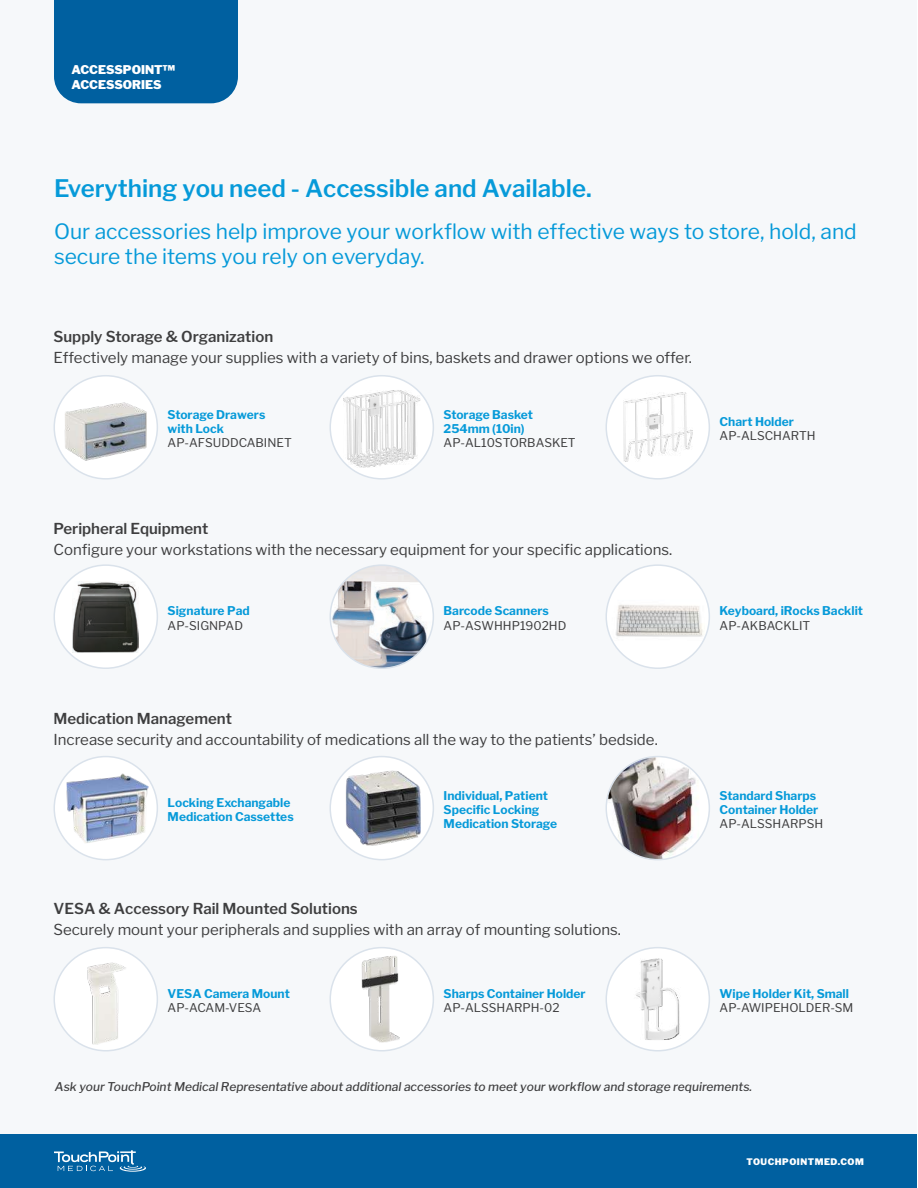
<style>
.page{position:relative;width:918px;height:1188px;background:#fff}
.page>*{position:absolute;margin:0;border:0;box-sizing:border-box;transform-origin:0 0}
.t1{font:600 24px "Libre Franklin";color:#069ad9}
.t2{font:21px/25.2px "Libre Franklin";color:#069ad9}
.t3{font:15px "Libre Franklin";color:#3e3e3f}
.t4{font:600 15px "Libre Franklin";color:#3e3e3f}
.t5{font:700 12px/14.4px "Libre Franklin";color:#069ad9}
.t6{font:12px "Libre Franklin";color:#3e3e3f}
.t7{font:italic 500 12px "Libre Franklin";color:#3e3e3f}
.t8{font:900 12px/14.4px "Libre Franklin";color:#fff}
.t9{font:900 9px "Libre Franklin";letter-spacing:.06em;color:#fff}
</style>
<div class="page">
<div style="left:0;top:0;width:917px;height:1188px;background:#f6f8fa"></div>
<div style="left:0;top:1134px;width:917px;height:54px;background:#0060a0"></div>
<svg style="left:54px;top:1150px;width:92px;height:22px"></svg>
<div style="left:54px;top:376px;width:103px;height:103px;background:#fff;border-radius:50%"></div>
<img style="left:65px;top:391px;width:82px;height:82px">
<div style="left:54px;top:375px;width:104px;height:105px;border:2px solid #dae2eb;border-radius:50%"></div>
<div style="left:330px;top:376px;width:103px;height:103px;background:#fff;border-radius:50%"></div>
<img style="left:343px;top:390px;width:78px;height:78px">
<div style="left:330px;top:375px;width:104px;height:105px;border:2px solid #dae2eb;border-radius:50%"></div>
<div style="left:606px;top:376px;width:103px;height:103px;background:#fff;border-radius:50%"></div>
<img style="left:623px;top:393px;width:69px;height:69px">
<div style="left:606px;top:375px;width:104px;height:105px;border:2px solid #dae2eb;border-radius:50%"></div>
<div style="left:54px;top:948px;width:103px;height:103px;background:#fff;border-radius:50%"></div>
<img style="left:65px;top:963px;width:82px;height:82px">
<div style="left:54px;top:947px;width:104px;height:105px;border:2px solid #dae2eb;border-radius:50%"></div>
<div style="left:330px;top:948px;width:103px;height:103px;background:#fff;border-radius:50%"></div>
<img style="left:337px;top:956px;width:87px;height:87px">
<div style="left:330px;top:947px;width:104px;height:105px;border:2px solid #dae2eb;border-radius:50%"></div>
<div style="left:606px;top:948px;width:103px;height:103px;background:#fff;border-radius:50%"></div>
<img style="left:617px;top:958px;width:82px;height:82px">
<div style="left:606px;top:947px;width:104px;height:105px;border:2px solid #dae2eb;border-radius:50%"></div>
<div style="left:54px;top:757px;width:103px;height:103px;background:#fff;border-radius:50%"></div>
<img style="left:66px;top:768px;width:82px;height:83px">
<div style="left:54px;top:756px;width:104px;height:104px;border:2px solid #dae2eb;border-radius:50%"></div>
<div style="left:330px;top:757px;width:103px;height:103px;background:#fff;border-radius:50%"></div>
<img style="left:346px;top:771px;width:75px;height:75px">
<div style="left:330px;top:756px;width:104px;height:104px;border:2px solid #dae2eb;border-radius:50%"></div>
<div style="left:54px;top:565px;width:103px;height:103px;background:#fff;border-radius:50%"></div>
<img style="left:73px;top:581px;width:66px;height:71px">
<div style="left:54px;top:564px;width:104px;height:105px;border:2px solid #dae2eb;border-radius:50%"></div>
<img style="left:330px;top:565px;width:103px;height:103px;border-radius:52px">
<div style="left:330px;top:564px;width:104px;height:105px;border:2px solid #dae2eb;border-radius:50%"></div>
<div style="left:606px;top:565px;width:103px;height:103px;background:#fff;border-radius:50%"></div>
<img style="left:606px;top:588px;width:103px;height:57px">
<div style="left:606px;top:564px;width:104px;height:105px;border:2px solid #dae2eb;border-radius:50%"></div>
<div style="left:54px;top:0;width:184px;height:103px;background:#0060a0"></div>
<img style="left:606px;top:757px;width:103px;height:103px">
<div style="left:606px;top:756px;width:104px;height:104px;border:2px solid #dae2eb;border-radius:50%"></div>
<p class="t8" style="left:71px;top:63px;width:105px">ACCESSPOINT™<br>ACCESSORIES</p>
<h1 class="t1" style="left:54px;top:174px;width:539px">Everything you need - Accessible and Available.</h1>
<h2 class="t2" style="left:54px;top:219px;width:804px">Our accessories help improve your workflow with effective ways to store, hold, and secure the items you rely on everyday.</h2>
<p class="t4" style="left:54px;top:328px;width:221px">Supply Storage &amp; Organization</p>
<p class="t3" style="left:54px;top:349px;width:640px">Effectively manage your supplies with a variety of bins, baskets and drawer options we offer.</p>
<p class="t5" style="left:168px;top:407px;width:99px">Storage Drawers with Lock</p>
<p class="t6" style="left:168px;top:436px;width:126px">AP-AFSUDDCABINET</p>
<p class="t5" style="left:444px;top:407px;width:91px">Storage Basket<br>254mm (10in)</p>
<p class="t6" style="left:444px;top:436px;width:134px">AP-AL10STORBASKET</p>
<p class="t5" style="left:720px;top:414px;width:76px">Chart Holder</p>
<p class="t6" style="left:720px;top:429px;width:97px">AP-ALSCHARTH</p>
<p class="t4" style="left:54px;top:520px;width:156px">Peripheral Equipment</p>
<p class="t3" style="left:54px;top:541px;width:620px">Configure your workstations with the necessary equipment for your specific applications.</p>
<p class="t5" style="left:168px;top:604px;width:84px">Signature Pad</p>
<p class="t6" style="left:168px;top:618px;width:77px">AP-SIGNPAD</p>
<p class="t5" style="left:444px;top:604px;width:107px">Barcode Scanners</p>
<p class="t6" style="left:444px;top:618px;width:124px">AP-ASWHHP1902HD</p>
<p class="t5" style="left:720px;top:604px;width:145px">Keyboard, iRocks Backlit</p>
<p class="t6" style="left:720px;top:618px;width:92px">AP-AKBACKLIT</p>
<p class="t4" style="left:54px;top:709px;width:180px">Medication Management</p>
<p class="t3" style="left:54px;top:730px;width:606px">Increase security and accountability of medications all the way to the patients’ bedside.</p>
<p class="t5" style="left:168px;top:795px;width:128px">Locking Exchangable<br>Medication Cassettes</p>
<p class="t5" style="left:444px;top:788px;width:115px">Individual, Patient<br>Specific Locking<br>Medication Storage</p>
<p class="t4" style="left:54px;top:899px;width:306px">VESA &amp; Accessory Rail Mounted Solutions</p>
<p class="t3" style="left:54px;top:920px;width:569px">Securely mount your peripherals and supplies with an array of mounting solutions.</p>
<p class="t5" style="left:168px;top:986px;width:124px">VESA Camera Mount</p>
<p class="t6" style="left:168px;top:1001px;width:95px">AP-ACAM-VESA</p>
<p class="t5" style="left:444px;top:986px;width:144px">Sharps Container Holder</p>
<p class="t6" style="left:444px;top:1001px;width:117px">AP-ALSSHARPH-02</p>
<p class="t5" style="left:720px;top:788px;width:100px">Standard Sharps<br>Container Holder</p>
<p class="t6" style="left:720px;top:817px;width:105px">AP-ALSSHARPSH</p>
<p class="t5" style="left:720px;top:986px;width:131px">Wipe Holder Kit, Small</p>
<p class="t6" style="left:720px;top:1001px;width:135px">AP-AWIPEHOLDER-SM</p>
<p class="t7" style="left:55px;top:1079px;width:699px">Ask your TouchPoint Medical Representative about additional accessories to meet your workflow and storage requirements.</p>
<p class="t9" style="left:747px;top:1157px;width:119px">TOUCHPOINTMED.COM</p>
</div>
